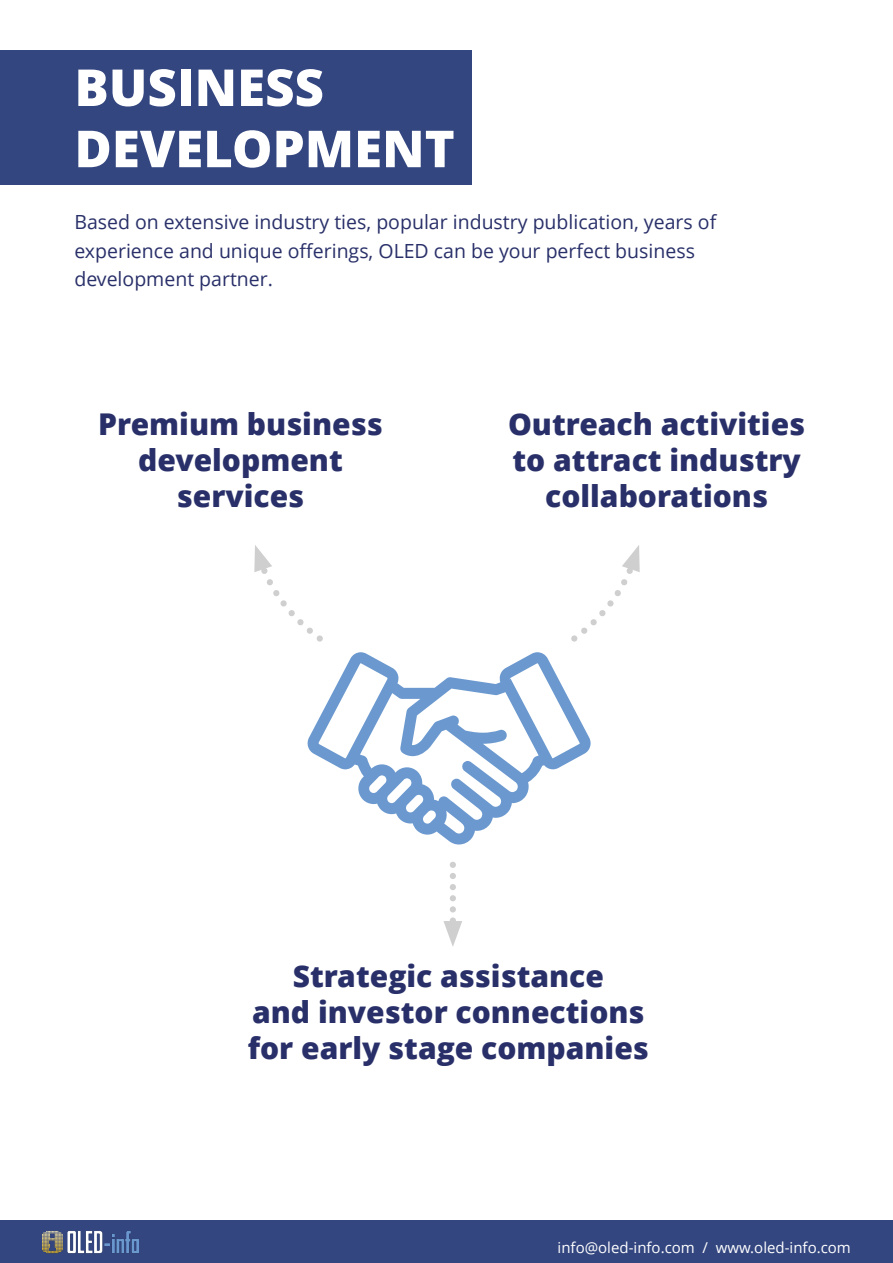
<style>
.page{position:relative;width:893px;height:1263px;background:#fff}
.page>*{position:absolute;margin:0;border:0;box-sizing:border-box;transform-origin:0 0}
.t1{font:800 51px "Open Sans";color:#fff}
.t2{font:800 30px/36px "Open Sans";color:#293069;text-align:center}
.t3{font:19.5px/28.5px "Open Sans";color:#293069}
.t4{font:15px "Open Sans";color:#fff}
</style>
<div class="page">
<div style="left:0;top:1220px;width:893px;height:43px;background:#334680"></div>
<div style="left:0;top:51px;width:471px;height:134px;background:#334680"></div>
<svg style="left:254px;top:545px;width:69px;height:97px"></svg>
<svg style="left:571px;top:545px;width:69px;height:97px"></svg>
<svg style="left:307px;top:652px;width:284px;height:192px"></svg>
<img style="left:43px;top:1231px;width:95px;height:23px">
<svg style="left:443px;top:862px;width:19px;height:85px"></svg>
<p class="t1" style="left:74px;top:49px;width:251px">BUSINESS</p>
<p class="t1" style="left:74px;top:110px;width:382px">DEVELOPMENT</p>
<p class="t3" style="left:74px;top:207px;width:643px">Based on extensive industry ties, popular industry publication, years of experience and unique offerings, OLED can be your perfect business development partner.</p>
<p class="t2" style="left:98px;top:405px;width:286px">Premium business development services</p>
<p class="t2" style="left:508px;top:405px;width:299px">Outreach activities to attract industry collaborations</p>
<p class="t2" style="left:293px;top:957px;width:313px">Strategic assistance</p>
<p class="t2" style="left:248px;top:993px;width:403px;text-align:left">and investor connections for early stage companies</p>
<p class="t4" style="left:558px;top:1237px;width:295px">info@oled-info.com / www.oled-info.com</p>
</div>
